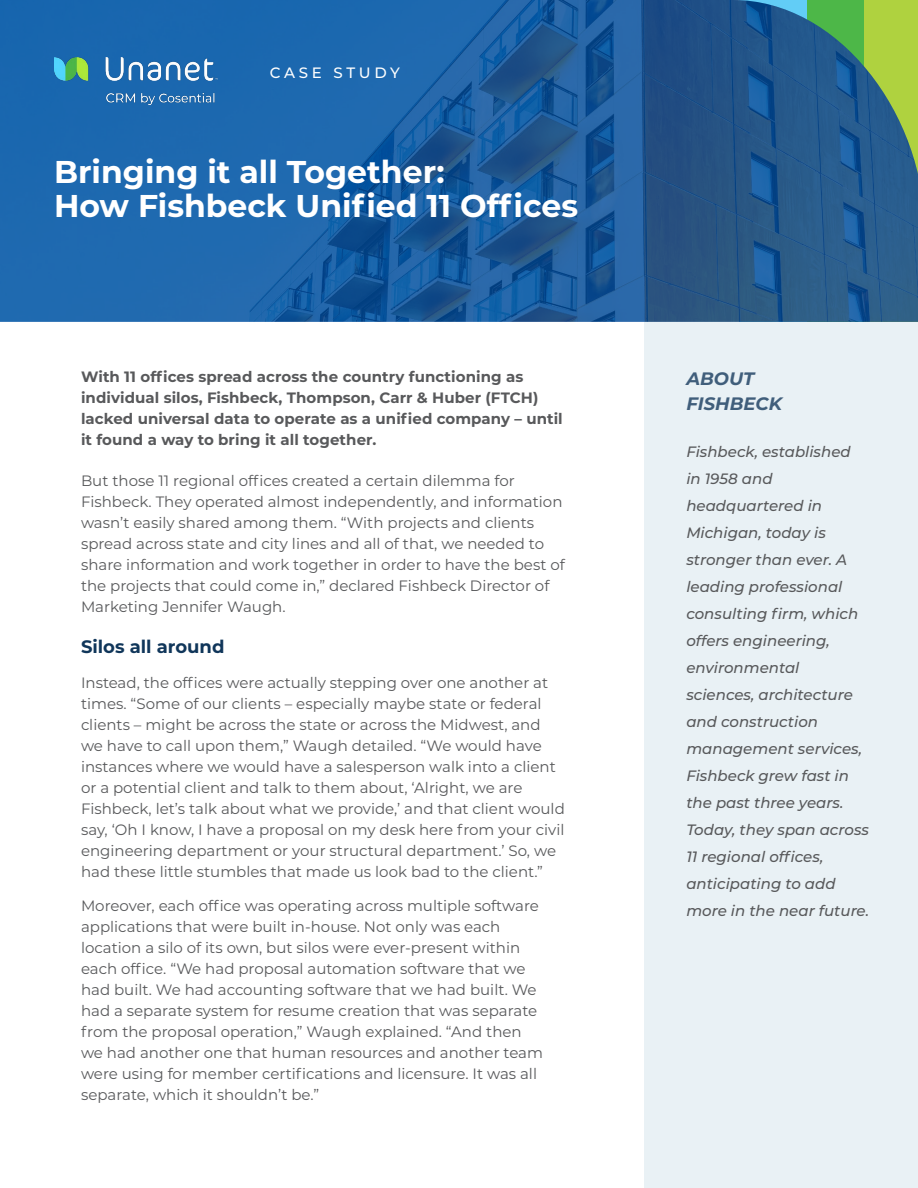
<style>
.page{position:relative;width:918px;height:1188px;background:#fff}
.page>*{position:absolute;margin:0;border:0;box-sizing:border-box;transform-origin:0 0}
.t1{font:700 31.5px/34.5px "Montserrat";color:#fff}
.t2{font:700 18px "Montserrat";color:#10365a}
.t3{font:italic 700 18px/25.5px "Montserrat";color:#405e7b}
.t4{font:15px/21px "Montserrat";color:#58595b}
.t5{font:italic 500 15px/27px "Montserrat";color:#58595b}
.t6{font:700 15px/21px "Montserrat";letter-spacing:.005em;color:#58595b}
.t7{font:500 15px "Montserrat";letter-spacing:.24em;color:#fff}
</style>
<div class="page">
<div style="left:645px;top:289px;width:273px;height:899px;background:#e9f1f5"></div>
<img style="left:0;top:0;width:918px;height:322px">
<img style="left:54px;top:58px;width:164px;height:46px">
<p class="t7" style="left:270px;top:62px;width:132px">CASE STUDY</p>
<h1 class="t1" style="left:54px;top:153px;width:526px">Bringing it all Together:<br>How Fishbeck Unified 11 Offices</h1>
<p class="t6" style="left:81px;top:365px;width:483px">With 11 offices spread across the country functioning as individual silos, Fishbeck, Thompson, Carr &amp; Huber (FTCH) lacked universal data to operate as a unified company – until it found a way to bring it all together.</p>
<p class="t4" style="left:81px;top:470px;width:485px">But those 11 regional offices created a certain dilemma for Fishbeck. They operated almost independently, and information wasn’t easily shared among them. “With projects and clients spread across state and city lines and all of that, we needed to share information and work together in order to have the best of the projects that could come in,” declared Fishbeck Director of Marketing Jennifer Waugh.</p>
<p class="t2" style="left:81px;top:634px;width:145px">Silos all around</p>
<p class="t4" style="left:81px;top:671px;width:485px">Instead, the offices were actually stepping over one another at times. “Some of our clients – especially maybe state or federal clients – might be across the state or across the Midwest, and we have to call upon them,” Waugh detailed. “We would have instances where we would have a salesperson walk into a client or a potential client and talk to them about, ‘Alright, we are Fishbeck, let’s talk about what we provide,’ and that client would say, ‘Oh I know, I have a proposal on my desk here from your civil engineering department or your structural department.’ So, we had these little stumbles that made us look bad to the client.”</p>
<p class="t4" style="left:81px;top:895px;width:464px">Moreover, each office was operating across multiple software applications that were built in-house. Not only was each location a silo of its own, but silos were ever-present within each office. “We had proposal automation software that we had built. We had accounting software that we had built. We had a separate system for resume creation that was separate from the proposal operation,” Waugh explained. “And then we had another one that human resources and another team were using for member certifications and licensure. It was all separate, which it shouldn’t be.”</p>
<p class="t3" style="left:686px;top:365px;width:97px">ABOUT<br>FISHBECK</p>
<p class="t5" style="left:686px;top:438px;width:184px">Fishbeck, established<br>in 1958 and headquartered in<br>Michigan, today is stronger than ever. A leading professional consulting firm, which offers engineering, environmental sciences, architecture and construction management services,<br>Fishbeck grew fast in the past three years.<br>Today, they span across<br>11 regional offices, anticipating to add more in the near future.</p>
</div>
